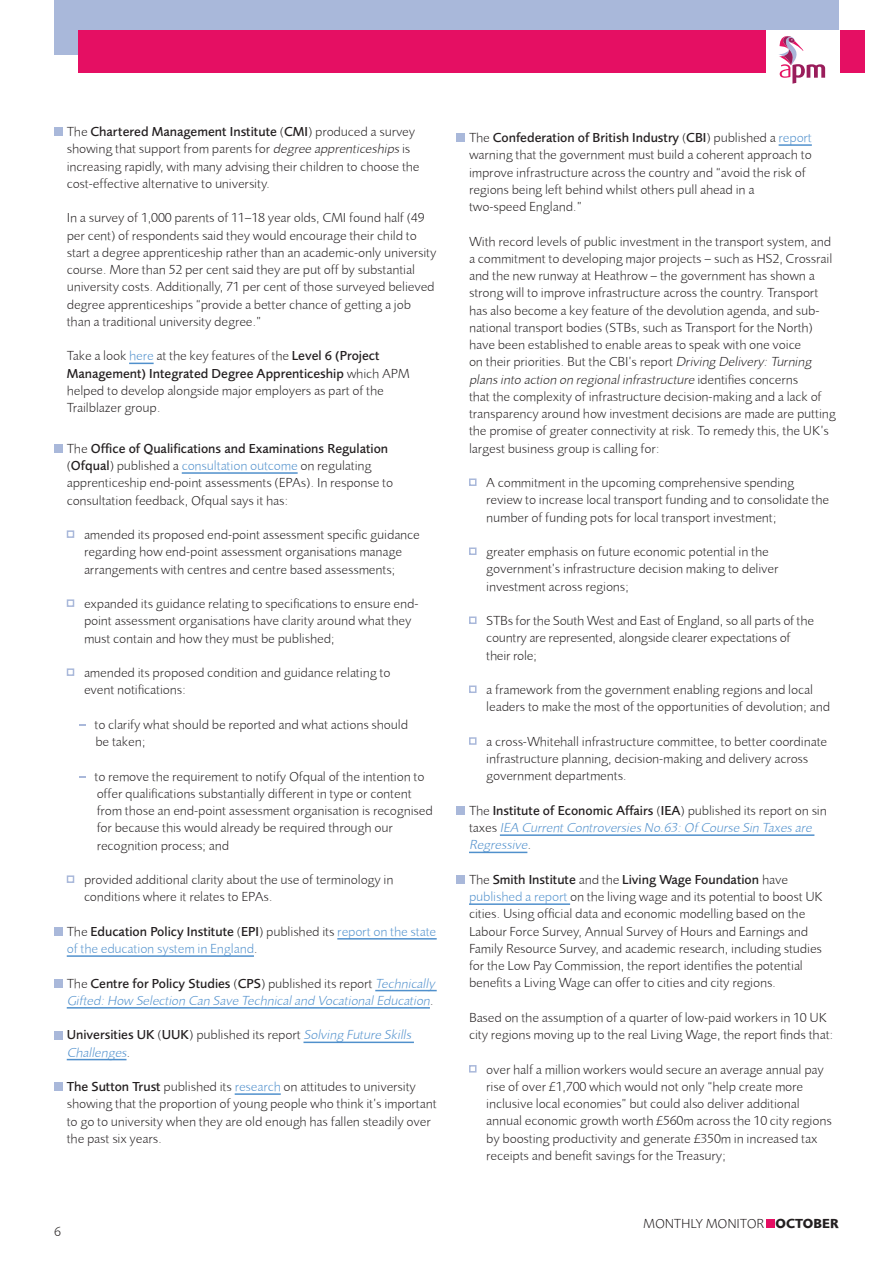
<style>
.page{position:relative;width:893px;height:1263px;background:#fff}
.page>*{position:absolute;margin:0;border:0;box-sizing:border-box;transform-origin:0 0}
.t1{font:300 13.5px/17.2px "Foundry Sans";color:#231f20}
.t2{font:italic 300 13.5px/17.2px "Foundry Sans";color:#5090cc}
.t3{font:300 13.5px/17.2px "Foundry Sans";color:#5090cc}
.s1{font-weight:500}
.s2{font-style:italic}
.s3{color:#5090cc}
.s4{color:#231f20}
.s5{font-weight:500;color:#231f20}
.s6{font-style:normal;color:#231f20}
.s7{font-weight:500;font-style:normal;color:#231f20}
.s8{font-weight:700}
</style>
<div class="page">
<div style="left:54px;top:0;width:785px;height:54px;background:#a9b8da"></div>
<div style="left:78px;top:30px;width:787px;height:42px;background:#e50f63"></div>
<div style="left:766px;top:30px;width:74px;height:61px;background:#fff"></div>
<svg style="left:779px;top:36px;width:46px;height:48px"></svg>
<svg style="left:129px;top:363px;width:25px;height:1px"></svg>
<hr style="left:182px;top:472px;width:116px;height:2px;background:#5090cc">
<hr style="left:337px;top:938px;width:100px;height:1px;background:#5090cc">
<hr style="left:67px;top:955px;width:187px;height:2px;background:#5090cc">
<hr style="left:375px;top:990px;width:62px;height:1px;background:#5090cc">
<hr style="left:67px;top:1007px;width:363px;height:1px;background:#5090cc">
<hr style="left:303px;top:1041px;width:111px;height:2px;background:#5090cc">
<hr style="left:67px;top:1059px;width:60px;height:1px;background:#5090cc">
<hr style="left:235px;top:1093px;width:46px;height:2px;background:#5090cc">
<div style="left:54px;top:128px;width:9px;height:8px;background:#a9b8da"></div>
<div style="left:54px;top:444px;width:9px;height:9px;background:#a9b8da"></div>
<svg style="left:67px;top:530px;width:7px;height:8px"></svg>
<svg style="left:67px;top:599px;width:7px;height:8px"></svg>
<svg style="left:67px;top:668px;width:7px;height:8px"></svg>
<svg style="left:67px;top:875px;width:7px;height:8px"></svg>
<div style="left:54px;top:927px;width:9px;height:9px;background:#a9b8da"></div>
<div style="left:54px;top:979px;width:9px;height:8px;background:#a9b8da"></div>
<div style="left:54px;top:1031px;width:9px;height:8px;background:#a9b8da"></div>
<div style="left:54px;top:1082px;width:9px;height:9px;background:#a9b8da"></div>
<hr style="left:779px;top:144px;width:33px;height:2px;background:#5090cc">
<hr style="left:500px;top:834px;width:314px;height:2px;background:#5090cc">
<hr style="left:469px;top:852px;width:58px;height:1px;background:#5090cc">
<hr style="left:469px;top:903px;width:101px;height:2px;background:#5090cc">
<div style="left:456px;top:134px;width:9px;height:8px;background:#a9b8da"></div>
<svg style="left:469px;top:478px;width:7px;height:8px"></svg>
<svg style="left:469px;top:547px;width:7px;height:8px"></svg>
<svg style="left:469px;top:616px;width:7px;height:8px"></svg>
<svg style="left:469px;top:685px;width:7px;height:8px"></svg>
<svg style="left:469px;top:737px;width:7px;height:8px"></svg>
<div style="left:456px;top:806px;width:9px;height:9px;background:#a9b8da"></div>
<div style="left:456px;top:875px;width:9px;height:9px;background:#a9b8da"></div>
<svg style="left:469px;top:1065px;width:7px;height:7px"></svg>
<div style="left:766px;top:1219px;width:9px;height:9px;background:#e50f63"></div>
<p class="t1" style="left:67px;top:123px;width:354px">The <span class="s1">Chartered Management Institute</span> (<span class="s1">CMI</span>) produced a survey showing that support from parents for <span class="s2">degree apprenticeships</span> is increasing rapidly, with many advising their children to choose the cost-effective alternative to university.</p>
<p class="t1" style="left:67px;top:209px;width:371px">In a survey of 1,000 parents of 11–18 year olds, CMI found half (49 per cent) of respondents said they would encourage their child to start a degree apprenticeship rather than an academic-only university course. More than 52 per cent said they are put off by substantial university costs. Additionally, 71 per cent of those surveyed believed degree apprenticeships “provide a better chance of getting a job than a traditional university degree.”</p>
<p class="t1" style="left:67px;top:347px;width:344px">Take a look <span class="s3">here</span> at the key features of the <span class="s1">Level 6 (Project Management) Integrated Degree Apprenticeship</span> which APM helped to develop alongside major employers as part of the Trailblazer group.</p>
<p class="t1" style="left:67px;top:440px;width:328px">The <span class="s1">Office of Qualifications and Examinations Regulation </span>(<span class="s1">Ofqual</span>) published a <span class="s3">consultation outcome</span> on regulating apprenticeship end-point assessments (EPAs). In response to consultation feedback, Ofqual says it has:</p>
<p class="t1" style="left:84px;top:526px;width:337px">amended its proposed end-point assessment specific guidance regarding how end-point assessment organisations manage arrangements with centres and centre based assessments;</p>
<p class="t1" style="left:84px;top:595px;width:336px">expanded its guidance relating to specifications to ensure end&shy;point assessment organisations have clarity around what they must contain and how they must be published;</p>
<p class="t1" style="left:84px;top:664px;width:308px">amended its proposed condition and guidance relating to event notifications:</p>
<p class="t1" style="left:94px;top:716px;width:315px">to clarify what should be reported and what actions should be taken;</p>
<p class="t1" style="left:94px;top:767px;width:340px">to remove the requirement to notify Ofqual of the intention to offer qualifications substantially different in type or content from those an end-point assessment organisation is recognised for because this would already be required through our recognition process; and</p>
<p class="t1" style="left:84px;top:871px;width:311px">provided additional clarity about the use of terminology in conditions where it relates to EPAs.</p>
<p class="t3" style="left:67px;top:923px;width:371px"><span class="s4">The</span> <span class="s5">Education Policy Institute</span> <span class="s4">(</span><span class="s5">EPI</span><span class="s4">) published its</span> report on the state of the education system in England<span class="s4">.</span></p>
<p class="t2" style="left:67px;top:974px;width:372px"><span class="s6">The</span> <span class="s7">Centre for Policy Studies</span> <span class="s6">(</span><span class="s7">CPS</span><span class="s6">) published its report</span> Technically<br>Gifted:How Selection Can Save Technicaland VocationalEducation<span class="s6">.</span></p>
<p class="t2" style="left:67px;top:1026px;width:349px"><span class="s7">Universities UK</span> <span class="s6">(</span><span class="s7">UUK</span><span class="s6">) published its report</span> Solving Future Skills<br>Challenges<span class="s6">.</span></p>
<p class="t1" style="left:67px;top:1078px;width:371px"><span class="s1">The Sutton Trust</span> published its <span class="s3">research</span> on attitudes to university showing that the proportion of young people who think it’s important to go to university when they are old enough has fallen steadily over the past six years.</p>
<p class="t1" style="left:54px;top:1223px;width:8px">6</p>
<p class="t1" style="left:469px;top:129px;width:344px">The <span class="s1">Confederation of British Industry</span> (<span class="s1">CBI</span>) published a <span class="s3">report </span>warning that the government must build a coherent approach to improve infrastructure across the country and “avoid the risk of regions being left behind whilst others pull ahead in a two-speed England.”</p>
<p class="t1" style="left:469px;top:232px;width:368px">With record levels of public investment in the transport system, and a commitment to developing major projects – such as HS2, Crossrail and the new runway at Heathrow – the government has shown a strong will to improve infrastructure across the country. Transport has also become a key feature of the devolution agenda, and sub&shy;national transport bodies (STBs, such as Transport for the North) have been established to enable areas to speak with one voice<br>on their priorities. But the CBI’s report <span class="s2">Driving Delivery:Turning plans into action on regionalinfrastructure</span> i d e n t i fi e s c o n c e r n s<br>that the complexity of infrastructure decision-making and a lack of transparency around how investment decisions are made are putting the promise of greater connectivity at risk. To remedy this, the UK’s largest business group is calling for:</p>
<p class="t1" style="left:486px;top:474px;width:344px">A commitment in the upcoming comprehensive spending review to increase local transport funding and to consolidate the number of funding pots for local transport investment;</p>
<p class="t1" style="left:486px;top:543px;width:294px">greater emphasis on future economic potential in the government’s infrastructure decision making to deliver investment across regions;</p>
<p class="t1" style="left:486px;top:612px;width:329px">STBs for the South West and East of England, so all parts of the country are represented, alongside clearer expectations of their role;</p>
<p class="t1" style="left:486px;top:681px;width:345px">a framework from the government enabling regions and local leaders to make the most of the opportunities of devolution; and</p>
<p class="t1" style="left:486px;top:733px;width:342px">a cross-Whitehall infrastructure committee, to better coordinate infrastructure planning, decision-making and delivery across government departments.</p>
<p class="t2" style="left:469px;top:802px;width:359px"><span class="s6">The</span> <span class="s7">Institute of Economic Affairs</span> <span class="s6">(</span><span class="s7">IEA</span><span class="s6">) published its report on sin t ax e s</span> IEA CurrentControversies No.63:Of Course Sin Taxes are<br>Regressive<span class="s6">.</span></p>
<p class="t1" style="left:469px;top:871px;width:355px">The <span class="s1">Smith Institute</span> and the <span class="s1">Living Wage Foundation</span> have <span class="s3">published a report</span> on the living wage and its potential to boost UK cities. Using official data and economic modelling based on the Labour Force Survey, Annual Survey of Hours and Earnings and Family Resource Survey, and academic research, including studies for the Low Pay Commission, the report identifies the potential benefits a Living Wage can offer to cities and city regions.</p>
<p class="t1" style="left:469px;top:1009px;width:366px">Based on the assumption of a quarter of low-paid workers in 10 UK city regions moving up to the real Living Wage, the report finds that:</p>
<p class="t1" style="left:486px;top:1060px;width:347px">over half a million workers would secure an average annual pay rise of over £1,700 which would not only “help create more inclusive local economies” but could also deliver additional annual economic growth worth £560m across the 10 city regions by boosting productivity and generate £350m in increased tax receipts and benefit savings for the Treasury;</p>
<p class="t1" style="left:643px;top:1215px;width:197px">MONTHLY MONITOR <span class="s8">OCTOBER</span></p>
</div>
